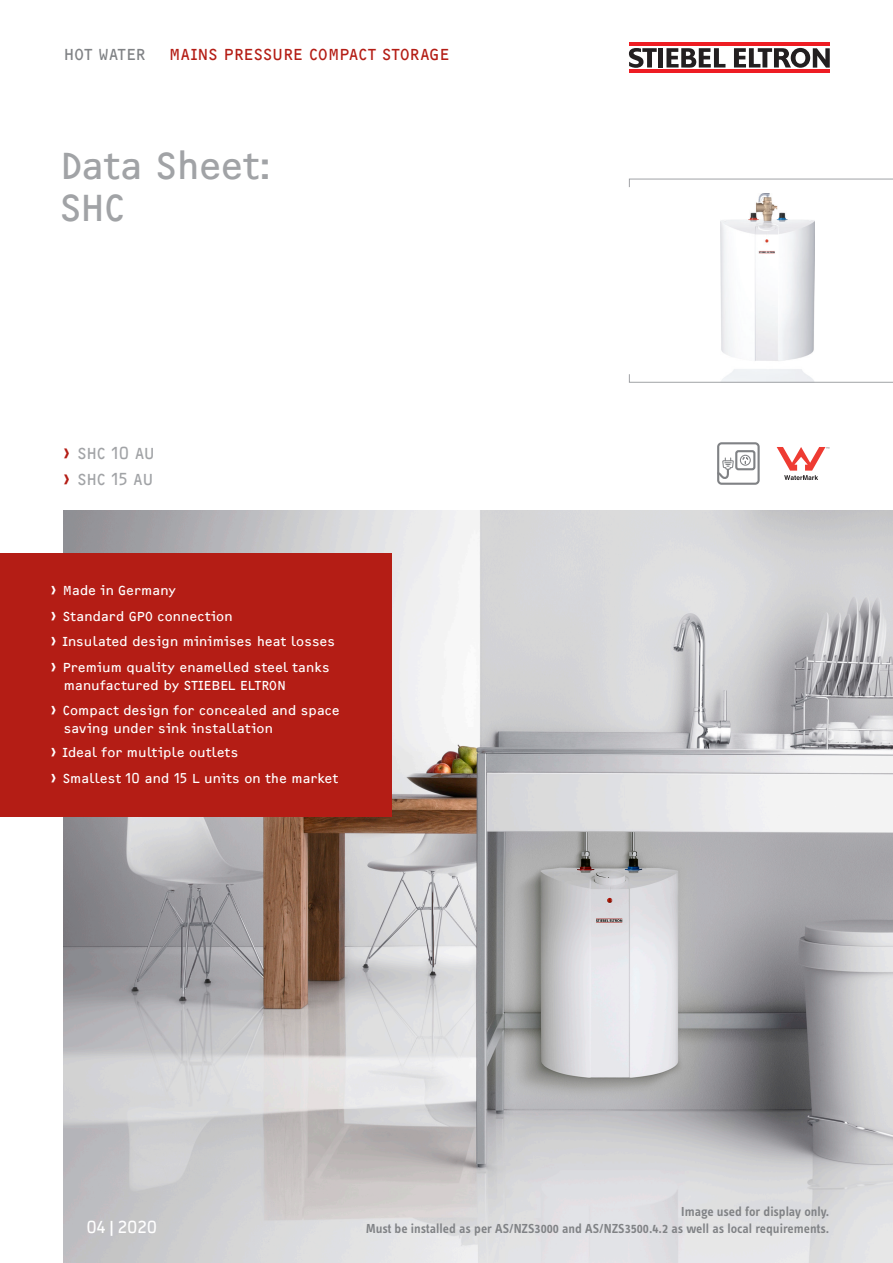
<style>
.page{position:relative;width:893px;height:1263px;background:#fff}
.page>*{position:absolute;margin:0;border:0;box-sizing:border-box;transform-origin:0 0}
._01_B_Headline_Grey{font:39px "F2 FOCR Bczyk Com";color:#a1a3a6}
._20_B_Titel_Orientat{font:16.5px "F2 FOCR Bczyk Com";letter-spacing:.02em;color:#b41d15}
.t1{font:16.5px "F2 FOCR Bczyk Com";letter-spacing:-.005em;color:#a1a3a6}
._20_B_Titel_Orientat-2{font:16.5px "F2 FOCR Bczyk Com";letter-spacing:.015em;color:#808285}
._20_B_Titel_Date{font:16.5px "F2 FOCR Bczyk Com";letter-spacing:-.035em;color:#fff}
.t2{font:13.5px/18px "F2 FOCR Bczyk Com";letter-spacing:.015em;color:#fff}
._02_B_Copy{font:600 13.5px "STE Info Text";color:#808285}
.s1{font-size:21.75px;color:#b41d15}
.s2{font-size:18.75px}
</style>
<div class="page">
<img style="left:64px;top:510px;width:829px;height:753px">
<hr style="left:629px;top:43px;width:201px;height:3px;background:#ee1d23">
<hr style="left:629px;top:70px;width:201px;height:3px;background:#ee1d23">
<svg style="left:666px;top:48px;width:59px;height:20px"></svg>
<div style="left:658px;top:48px;width:5px;height:20px;background:#231f20"></div>
<svg style="left:734px;top:48px;width:96px;height:20px"></svg>
<svg style="left:629px;top:48px;width:28px;height:20px"></svg>
<div style="left:0;top:553px;width:391px;height:263px;background:#b41d15"></div>
<svg style="left:717px;top:442px;width:43px;height:43px"></svg>
<svg style="left:777px;top:447px;width:52px;height:33px"></svg>
<img style="left:720px;top:193px;width:94px;height:180px">
<svg style="left:628px;top:373px;width:265px;height:10px"></svg>
<svg style="left:628px;top:178px;width:265px;height:9px"></svg>
<p class="_20_B_Titel_Orientat-2" style="left:64px;top:45px;width:83px">HOT WATER</p>
<p class="_20_B_Titel_Orientat" style="left:169px;top:45px;width:281px">MAINS PRESSURE COMPACT STORAGE</p>
<p class="_01_B_Headline_Grey" style="left:60px;top:143px;width:213px">Data Sheet:</p>
<p class="_01_B_Headline_Grey" style="left:60px;top:186px;width:67px">SHC</p>
<p class="t1" style="left:64px;top:444px;width:93px"><span class="s1">›</span> SHC 10 AU</p>
<p class="t1" style="left:64px;top:470px;width:91px"><span class="s1">›</span> SHC 15 AU</p>
<p class="t2" style="left:51px;top:582px;width:126px"><span class="s2">›</span> Made in Germany</p>
<p class="t2" style="left:51px;top:607px;width:183px"><span class="s2">›</span> Standard GPO connection</p>
<p class="t2" style="left:51px;top:633px;width:286px"><span class="s2">›</span> Insulated design minimises heat losses</p>
<p class="t2" style="left:64px;top:658px;width:267px;text-indent:-13px"><span class="s2">›</span> Premium quality enamelled steel tanks manufactured by STIEBEL ELTRON</p>
<p class="t2" style="left:64px;top:701px;width:277px;text-indent:-13px"><span class="s2">›</span> Compact design for concealed and space saving under sink installation</p>
<p class="t2" style="left:51px;top:743px;width:189px"><span class="s2">›</span> Ideal for multiple outlets</p>
<p class="t2" style="left:51px;top:769px;width:289px"><span class="s2">›</span> Smallest 10 and 15 L units on the market</p>
<p class="_20_B_Titel_Date" style="left:86px;top:1218px;width:73px">04|2020</p>
<p class="_02_B_Copy" style="left:681px;top:1204px;width:149px">Image used for display only.</p>
<p class="_02_B_Copy" style="left:366px;top:1221px;width:465px">Must be installed as per AS/NZS3000 and AS/NZS3500.4.2 as well as local requirements.</p>
</div>
